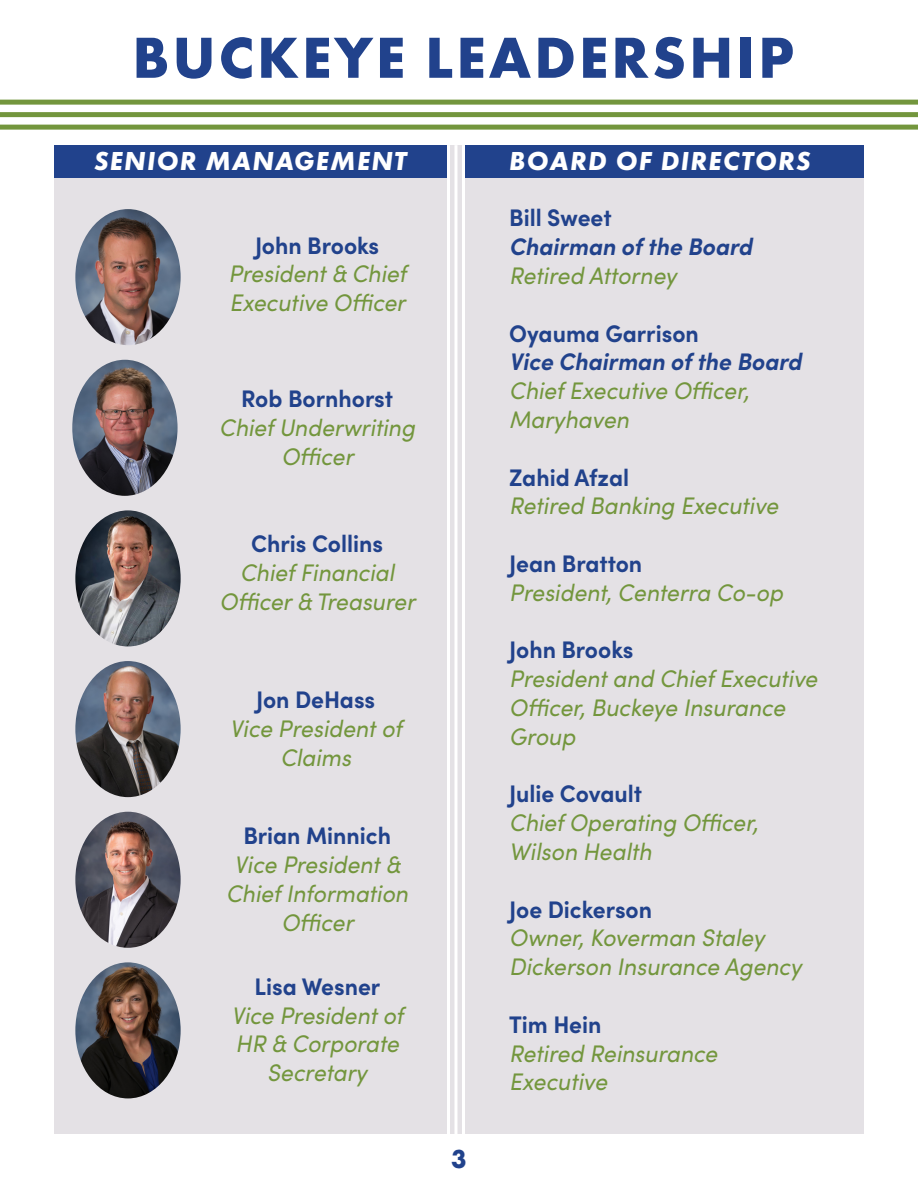
<style>
.page{position:relative;width:918px;height:1188px;background:#fff}
.page>*{position:absolute;margin:0;border:0;box-sizing:border-box;transform-origin:0 0}
.Heading1{font:700 60px "Futura PT";letter-spacing:.05em;color:#21428c}
.Subheading{font:italic 700 27px "Futura PT";letter-spacing:.05em;color:#fff}
.t1{font:700 27px "Futura PT";color:#21428c;scale:.95 1}
.Body_text{font:italic 24px/28.8px "Sofia Pro";color:#73963d;scale:.95 1}
.Body_text-2{font:700 24px "Sofia Pro";color:#21428c;scale:.95 1}
.Body_text-3{font:italic 700 24px "Sofia Pro";color:#21428c;scale:.95 1}
</style>
<div class="page">
<div style="left:54px;top:145px;width:810px;height:989px;background:#e4e1e5"></div>
<div style="left:54px;top:145px;width:393px;height:33px;background:#21428c"></div>
<div style="left:465px;top:145px;width:399px;height:33px;background:#21428c"></div>
<hr style="left:462px;top:145px;width:3px;height:989px;background:#fff">
<hr style="left:454px;top:145px;width:3px;height:989px;background:#fff">
<hr style="left:447px;top:145px;width:3px;height:989px;background:#fff">
<img style="left:75px;top:962px;width:106px;height:136px">
<img style="left:75px;top:812px;width:106px;height:136px">
<img style="left:75px;top:661px;width:106px;height:136px">
<img style="left:75px;top:510px;width:106px;height:136px">
<img style="left:72px;top:360px;width:106px;height:136px">
<img style="left:75px;top:209px;width:106px;height:136px">
<div style="left:0;top:100px;width:918px;height:5px;background:#73963d"></div>
<div style="left:0;top:112px;width:918px;height:5px;background:#73963d"></div>
<div style="left:0;top:125px;width:918px;height:5px;background:#73963d"></div>
<p class="Heading1" style="left:132px;top:19px;width:663px">BUCKEYE LEADERSHIP</p>
<p class="Subheading" style="left:94px;top:144px;width:314px">SENIOR MANAGEMENT</p>
<p class="Subheading" style="left:509px;top:144px;width:303px">BOARD OF DIRECTORS</p>
<p class="Body_text-2" style="left:509px;top:200px;width:109px">Bill Sweet</p>
<p class="Body_text-3" style="left:509px;top:228px;width:257px">Chairman of the Board</p>
<p class="Body_text" style="left:509px;top:260px;width:178px">Retired Attorney</p>
<p class="Body_text-2" style="left:509px;top:315px;width:201px">Oyauma Garrison</p>
<p class="Body_text-3" style="left:509px;top:344px;width:309px">Vice Chairman of the Board</p>
<p class="Body_text" style="left:509px;top:375px;width:254px">Chief Executive Officer,<br>Maryhaven</p>
<p class="Body_text-2" style="left:509px;top:459px;width:128px">Zahid Afzal</p>
<p class="Body_text" style="left:509px;top:490px;width:285px">Retired Banking Executive</p>
<p class="Body_text-2" style="left:509px;top:545px;width:141px">Jean Bratton</p>
<p class="Body_text" style="left:509px;top:577px;width:290px">President, Centerra Co-op</p>
<p class="Body_text-2" style="left:509px;top:632px;width:132px">John Brooks</p>
<p class="Body_text" style="left:509px;top:663px;width:326px">President and Chief Executive<br>Officer, Buckeye Insurance<br>Group</p>
<p class="Body_text-2" style="left:509px;top:776px;width:141px">Julie Covault</p>
<p class="Body_text" style="left:509px;top:807px;width:264px">Chief Operating Officer,<br>Wilson Health</p>
<p class="Body_text-2" style="left:255px;top:227px;width:132px">John Brooks</p>
<p class="Body_text" style="left:228px;top:258px;width:189px">President &amp; Chief<br>Executive Officer</p>
<p class="Body_text-2" style="left:241px;top:380px;width:161px">Rob Bornhorst</p>
<p class="Body_text" style="left:219px;top:412px;width:208px;text-align:center">Chief Underwriting<br>Officer</p>
<p class="Body_text-2" style="left:251px;top:526px;width:140px">Chris Collins</p>
<p class="Body_text" style="left:220px;top:557px;width:207px;text-align:center">Chief Financial<br>Officer &amp; Treasurer</p>
<p class="Body_text-2" style="left:256px;top:682px;width:127px">Jon DeHass</p>
<p class="Body_text" style="left:230px;top:713px;width:183px;text-align:center">Vice President of<br>Claims</p>
<p class="Body_text-2" style="left:243px;top:817px;width:157px">Brian Minnich</p>
<p class="Body_text" style="left:226px;top:849px;width:193px;text-align:center">Vice President &amp;<br>Chief Information<br>Officer</p>
<p class="Body_text-2" style="left:509px;top:891px;width:152px">Joe Dickerson</p>
<p class="Body_text" style="left:509px;top:922px;width:309px">Owner, Koverman Staley<br>Dickerson Insurance Agency</p>
<p class="Body_text-2" style="left:509px;top:1006px;width:99px">Tim Hein</p>
<p class="Body_text" style="left:509px;top:1037px;width:221px">Retired Reinsurance<br>Executive</p>
<p class="Body_text-2" style="left:255px;top:968px;width:134px">Lisa Wesner</p>
<p class="Body_text" style="left:231px;top:999px;width:183px;text-align:center">Vice President of<br>HR &amp; Corporate<br>Secretary</p>
<p class="t1" style="left:451px;top:1141px;width:18px">3</p>
</div>
